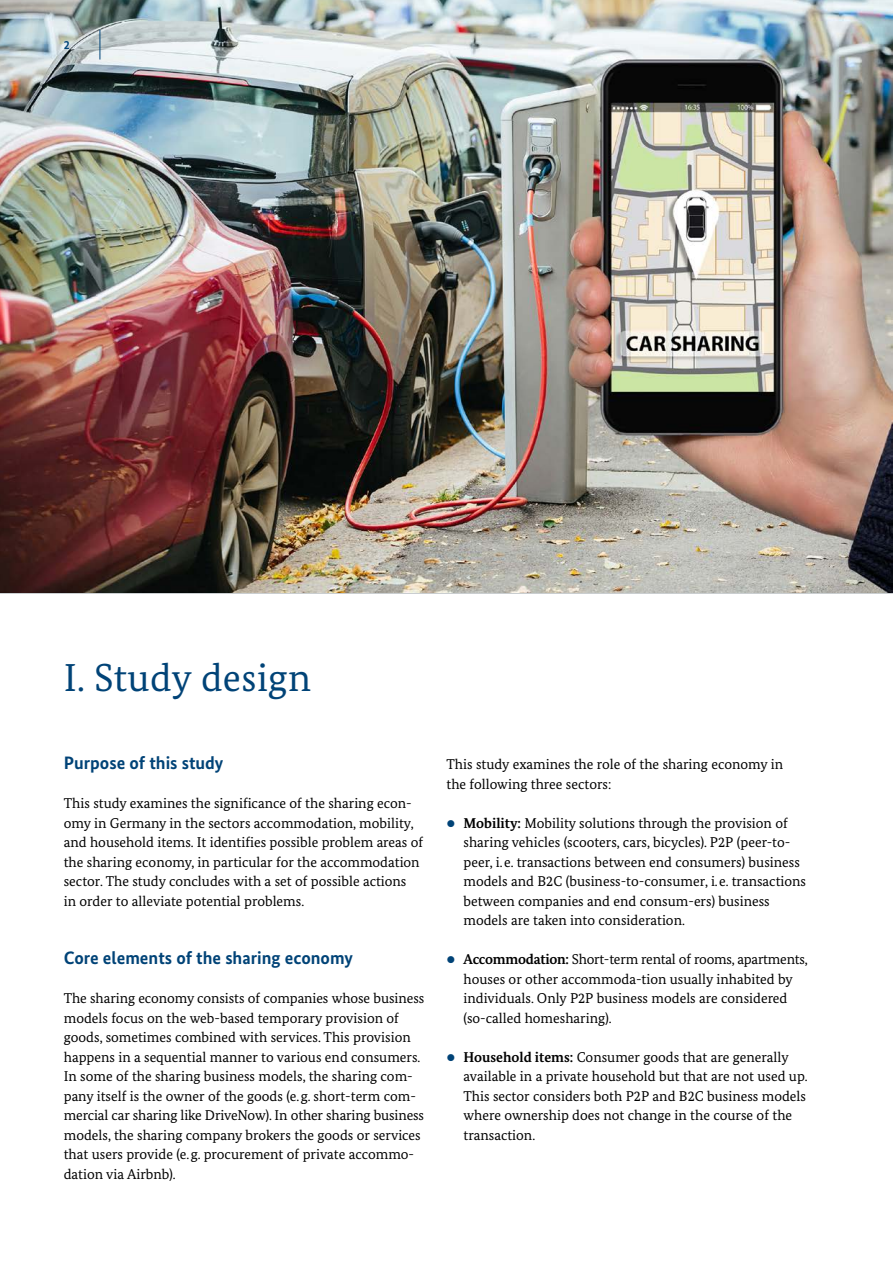
<style>
.page{position:relative;width:893px;height:1263px;background:#fff}
.page>*{position:absolute;margin:0;border:0;box-sizing:border-box;transform-origin:0 0}
.t1{font:39px "Bundes Serif";letter-spacing:.01em;color:#004377}
.t2{font:700 18px "Bundes Sans";color:#004377}
.t3{font:14.25px/19.5px "Bundes Serif";color:#000}
.t4{font:700 12px "Bundes Sans";color:#004377}
.s1{color:#004377}
.s2{font-weight:700}
</style>
<div class="page">
<img style="left:0;top:0;width:893px;height:593px">
<hr style="left:100px;top:30px;width:1px;height:30px;background:#004377">
<p class="t4" style="left:64px;top:37px;width:7px">2</p>
<h1 class="t1" style="left:64px;top:654px;width:249px">I. Study design</h1>
<p class="t2" style="left:64px;top:752px;width:161px">Purpose of this study</p>
<p class="t3" style="left:64px;top:794px;width:361px">This study examines the significance of the sharing econ&shy;omy in Germany in the sectors accommodation, mobility, and household items. It identifies possible problem areas of the sharing economy, in particular for the accommodation sector. The study concludes with a set of possible actions<br>in order to alleviate potential problems.</p>
<p class="t2" style="left:64px;top:947px;width:291px">Core elements of the sharing economy</p>
<p class="t3" style="left:64px;top:989px;width:362px">The sharing economy consists of companies whose business models focus on the web-based temporary provision of goods, sometimes combined with services. This provision happens in a sequential manner to various end consumers.<br>In some of the sharing business models, the sharing com&shy;pany itself is the owner of the goods (e.g. short-term com&shy;mercial car sharing like DriveNow). In other sharing business models, the sharing company brokers the goods or services that users provide (e.g. procurement of private accommo&shy;dation via Airbnb).</p>
<p class="t3" style="left:446px;top:755px;width:338px">This study examines the role of the sharing economy in the following three sectors:</p>
<p class="t3" style="left:463px;top:813px;width:344px;text-indent:-17px"><span class="s1">•</span> <span class="s2">Mobility:</span> Mobility solutions through the provision of sharing vehicles (scooters, cars, bicycles). P2P (peer-to&shy;peer, i.e. transactions between end consumers) business models and B2C (business-to-consumer, i.e. transactions between companies and end consum-ers) business models are taken into consideration.</p>
<p class="t3" style="left:463px;top:950px;width:346px;text-indent:-17px"><span class="s1">•</span> <span class="s2">Accommodation:</span> Short-term rental of rooms, apartments, houses or other accommoda-tion usually inhabited by individuals. Only P2P business models are considered (so-called homesharing).</p>
<p class="t3" style="left:463px;top:1047px;width:346px;text-indent:-17px"><span class="s1">•</span> <span class="s2">Household items:</span> Consumer goods that are generally available in a private household but that are not used up.<br>This sector considers both P2P and B2C business models where ownership does not change in the course of the transaction.</p>
</div>
